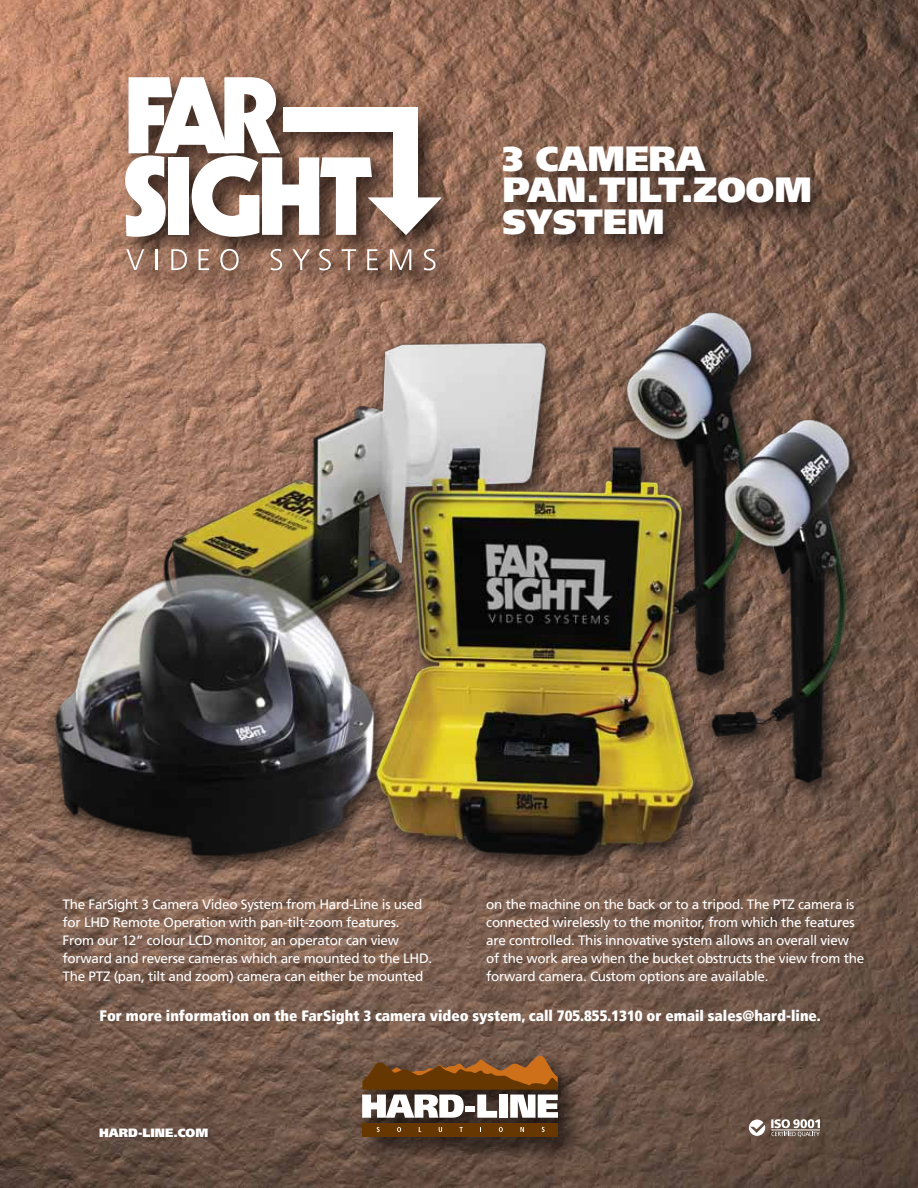
<style>
.page{position:relative;width:918px;height:1188px;background:#fff}
.page>*{position:absolute;margin:0;border:0;box-sizing:border-box;transform-origin:0 0}
.t1{font:900 34.95px/31.8px "Frutiger LT";color:#fff}
.t2{font:900 condensed 15px "Frutiger LT";color:#fff}
.t3{font:13.5px/18px "Frutiger LT";letter-spacing:-.02em;color:#fff}
.t4{font:900 12px "Frutiger LT";color:#fff}
</style>
<div class="page">
<img style="left:0;top:0;width:918px;height:1188px">
<img style="left:112px;top:64px;width:364px;height:208px">
<svg style="left:125px;top:77px;width:317px;height:160px"></svg>
<svg style="left:126px;top:249px;width:18px;height:21px"></svg>
<hr style="left:156px;top:249px;width:2px;height:21px;background:#fff">
<svg style="left:171px;top:249px;width:16px;height:21px"></svg>
<svg style="left:199px;top:249px;width:10px;height:21px"></svg>
<svg style="left:220px;top:249px;width:19px;height:21px"></svg>
<svg style="left:271px;top:249px;width:11px;height:21px"></svg>
<svg style="left:292px;top:249px;width:18px;height:21px"></svg>
<svg style="left:319px;top:249px;width:12px;height:21px"></svg>
<svg style="left:342px;top:249px;width:14px;height:21px"></svg>
<svg style="left:367px;top:249px;width:11px;height:21px"></svg>
<svg style="left:390px;top:249px;width:21px;height:21px"></svg>
<svg style="left:424px;top:249px;width:12px;height:21px"></svg>
<img style="left:490px;top:129px;width:368px;height:143px">
<img style="left:0;top:272px;width:918px;height:638px">
<img style="left:349px;top:1042px;width:242px;height:128px">
<svg style="left:362px;top:1056px;width:196px;height:62px"></svg>
<div style="left:363px;top:1123px;width:195px;height:14px;background:#663700"></div>
<svg style="left:377px;top:1127px;width:3px;height:5px"></svg>
<svg style="left:397px;top:1127px;width:4px;height:5px"></svg>
<svg style="left:499px;top:1127px;width:4px;height:5px"></svg>
<svg style="left:520px;top:1127px;width:4px;height:5px"></svg>
<svg style="left:542px;top:1127px;width:3px;height:5px"></svg>
<svg style="left:749px;top:1120px;width:16px;height:16px"></svg>
<svg style="left:771px;top:1119px;width:49px;height:18px"></svg>
<hr style="left:771px;top:1130px;width:49px;height:1px;background:#fff">
<h1 class="t1" style="left:502px;top:142px;width:311px">3 CAMERA<br>PAN.TILT.ZOOM<br>SYSTEM</h1>
<p class="t3" style="left:63px;top:896px;width:371px">The FarSight 3 Camera Video System from Hard-Line is used for LHD Remote Operation with pan-tilt-zoom features.<br>From our 12” colour LCD monitor, an operator can view forward and reverse cameras which are mounted to the LHD.<br>The PTZ (pan, tilt and zoom) camera can either be mounted</p>
<p class="t3" style="left:486px;top:895px;width:379px">on the machine on the back or to a tripod. The PTZ camera is connected wirelessly to the monitor, from which the features are controlled. This innovative system allows an overall view of the work area when the bucket obstructs the view from the forward camera. Custom options are available.</p>
<p class="t2" style="left:99px;top:1006px;width:723px">For more information on the FarSight 3 camera video system, call 705.855.1310 or email sales@hard-line.</p>
<p class="t4" style="left:99px;top:1125px;width:111px">HARD-LINE.COM</p>
</div>
